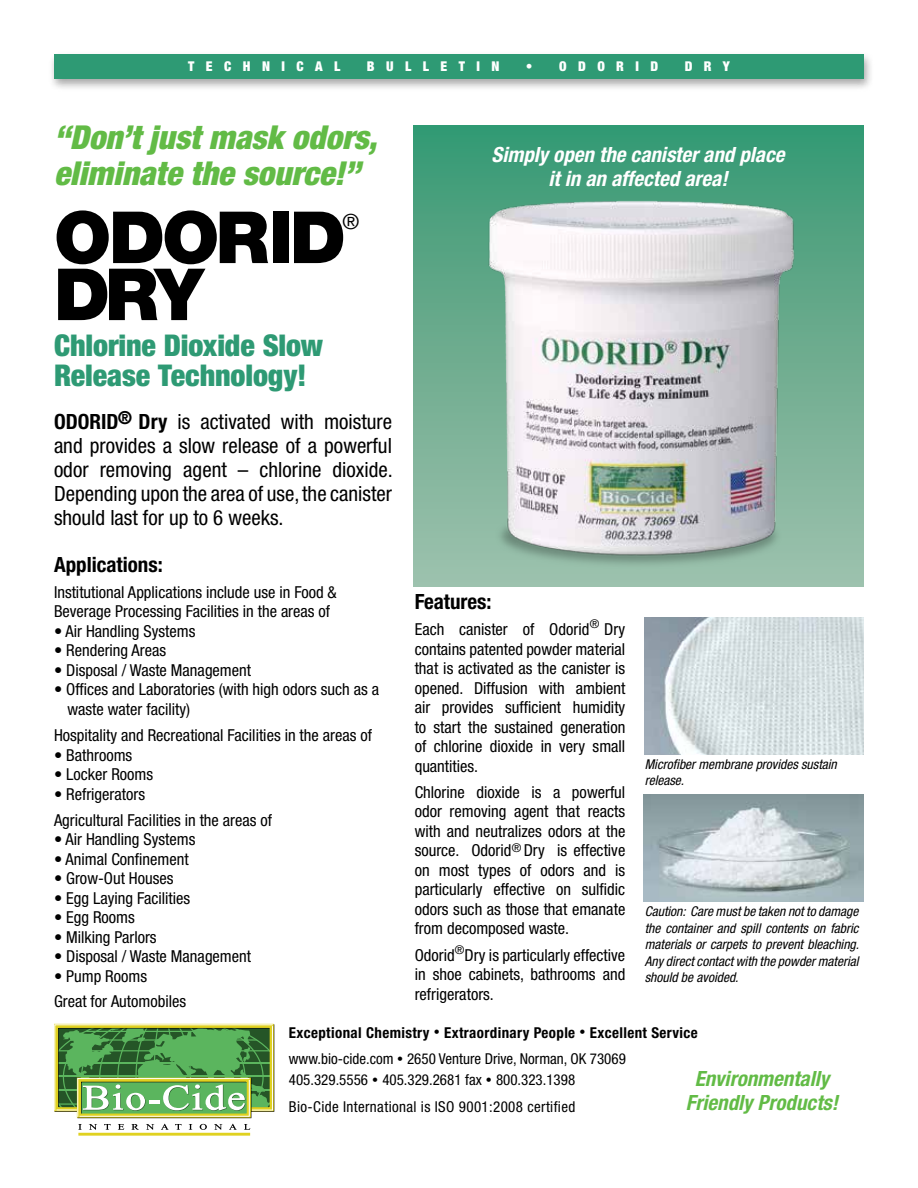
<style>
.page{position:relative;width:918px;height:1188px;background:#fff}
.page>*{position:absolute;margin:0;border:0;box-sizing:border-box;transform-origin:0 0}
.t1{font:900 72px "Helvetica Neue LT Std";letter-spacing:-.04em;color:#000}
.t2{font:italic 900 condensed 33px/36px "Helvetica Neue LT Std";color:#62bb46}
.t3{font:900 condensed 30px/30px "Helvetica Neue LT Std";letter-spacing:-.005em;color:#2e9a74}
.t4{font:condensed 21px/24px "Helvetica Neue LT Std";color:#000;text-align:justify}
.t5{font:italic 700 condensed 21px/24px "Helvetica Neue LT Std";color:#fff;text-align:center}
.t6{font:italic 700 condensed 21px/24px "Helvetica Neue LT Std";color:#62bb46;text-align:center}
.t7{font:700 condensed 21px "Helvetica Neue LT Std";color:#000}
.t8{font:21px "Helvetica Neue LT Std";color:#000}
.t9{font:700 condensed 18px "Helvetica Neue LT Std";color:#000}
.t10{font:condensed 16.5px/19.5px "Helvetica Neue LT Std";color:#000}
.t11{font:700 condensed 15px/26.7px "Helvetica Neue LT Std";letter-spacing:.025em;color:#000}
.t12{font:condensed 15px/26.2px "Helvetica Neue LT Std";letter-spacing:.025em;color:#000}
.t13{font:italic condensed 13.5px/16.5px "Helvetica Neue LT Std";color:#000;text-align:justify}
.t14{font:900 condensed 13.5px "Helvetica Neue LT Std";letter-spacing:.85em;color:#fff}
.t15{font:12px "Helvetica Neue LT Std";color:#000}
.s1{font-weight:700}
.s2{font-size:12px}
.s3{font-weight:400}
.s4{font-weight:700;font-size:12px}
</style>
<div class="page">
<img style="left:414px;top:132px;width:450px;height:454px">
<div style="left:48px;top:51px;width:827px;height:41px;background:#000;opacity:.35"></div>
<div style="left:54px;top:54px;width:810px;height:25px;background:#2e9a74"></div>
<img style="left:644px;top:795px;width:220px;height:106px">
<img style="left:645px;top:617px;width:219px;height:137px">
<hr style="left:78px;top:1133px;width:172px;height:3px;background:#e0d120">
<svg style="left:78px;top:1124px;width:4px;height:6px"></svg>
<svg style="left:89px;top:1124px;width:8px;height:6px"></svg>
<svg style="left:104px;top:1124px;width:7px;height:6px"></svg>
<svg style="left:118px;top:1124px;width:6px;height:6px"></svg>
<svg style="left:132px;top:1124px;width:7px;height:6px"></svg>
<svg style="left:146px;top:1124px;width:8px;height:6px"></svg>
<svg style="left:161px;top:1124px;width:8px;height:6px"></svg>
<svg style="left:175px;top:1124px;width:7px;height:6px"></svg>
<svg style="left:189px;top:1124px;width:3px;height:6px"></svg>
<svg style="left:200px;top:1124px;width:7px;height:6px"></svg>
<svg style="left:214px;top:1124px;width:8px;height:6px"></svg>
<svg style="left:229px;top:1124px;width:8px;height:6px"></svg>
<svg style="left:244px;top:1124px;width:6px;height:6px"></svg>
<svg style="left:54px;top:1024px;width:219px;height:94px;background:#6fa75a"></svg>
<p class="t14" style="left:188px;top:58px;width:154px">TECHNICAL</p>
<p class="t14" style="left:367px;top:58px;width:134px">BULLETIN</p>
<p class="t14" style="left:526px;top:58px;width:134px">• ODORID</p>
<p class="t14" style="left:685px;top:58px;width:47px">DRY</p>
<h2 class="t2" style="left:54px;top:119px;width:325px">“Don’t just mask odors, eliminate the source!”</h2>
<h1 class="t1" style="left:54px;top:194px;width:293px">ODORID</h1>
<p class="t8" style="left:342px;top:209px;width:18px">®</p>
<h1 class="t1" style="left:54px;top:251px;width:151px">DRY</h1>
<h3 class="t3" style="left:54px;top:330px;width:271px">Chlorine Dioxide Slow<br>Release Technology!</h3>
<p class="t9" style="left:118px;top:407px;width:16px">®</p>
<p class="t4" style="left:54px;top:410px;width:340px"><span class="s1">ODORID Dry</span> is activated with moisture and provides a slow release of a powerful odor removing agent – chlorine dioxide.<br>Depending upon the area of use, the canister should last for up to 6 weeks.</p>
<p class="t7" style="left:54px;top:551px;width:110px">Applications:</p>
<p class="t10" style="left:54px;top:582px;width:284px">Institutional Applications include use in Food &amp;<br>Beverage Processing Facilities in the areas of</p>
<p class="t10" style="left:54px;top:621px;width:143px">• Air Handling Systems</p>
<p class="t10" style="left:54px;top:641px;width:114px">• Rendering Areas</p>
<p class="t10" style="left:54px;top:660px;width:199px">• Disposal / Waste Management</p>
<p class="t10" style="left:67px;top:680px;width:313px;text-indent:-13px">• Offices and Laboratories (with high odors such as a waste water facility)</p>
<p class="t10" style="left:54px;top:725px;width:319px">Hospitality and Recreational Facilities in the areas of</p>
<p class="t10" style="left:54px;top:745px;width:80px">• Bathrooms</p>
<p class="t10" style="left:54px;top:764px;width:101px">• Locker Rooms</p>
<p class="t10" style="left:54px;top:781px;width:220px;line-height:26.2px">• Refrigerators<br>Agricultural Facilities in the areas of</p>
<p class="t10" style="left:54px;top:830px;width:143px">• Air Handling Systems</p>
<p class="t10" style="left:54px;top:849px;width:136px">• Animal Confinement</p>
<p class="t10" style="left:54px;top:869px;width:121px">• Grow-Out Houses</p>
<p class="t10" style="left:54px;top:888px;width:138px">• Egg Laying Facilities</p>
<p class="t10" style="left:54px;top:908px;width:82px">• Egg Rooms</p>
<p class="t10" style="left:54px;top:927px;width:104px">• Milking Parlors</p>
<p class="t10" style="left:54px;top:947px;width:199px">• Disposal / Waste Management</p>
<p class="t10" style="left:54px;top:963px;width:134px;line-height:25.5px">• Pump Rooms<br>Great for Automobiles</p>
<p class="t5" style="left:492px;top:143px;width:294px">Simply open the canister and place it in an affected area!</p>
<p class="t7" style="left:415px;top:589px;width:78px">Features:</p>
<p class="t10" style="left:415px;top:619px;width:212px;text-align:justify">Each canister of Odorid Dry contains patented powder material that is activated as the canister is opened. Diffusion with ambient air provides sufficient humidity to start the sustained generation of chlorine dioxide in very small quantities.</p>
<p class="t10" style="left:415px;top:782px;width:212px;text-align:justify">Chlorine dioxide is a powerful odor removing agent that reacts with and neutralizes odors at the source. Odorid Dry is effective on most types of odors and is particularly effective on sulfidic odors such as those that emanate from decomposed waste.</p>
<p class="t10" style="left:415px;top:945px;width:212px;text-align:justify">Odorid Dry is particularly effective in shoe cabinets, bathrooms and refrigerators.</p>
<p class="t15" style="left:590px;top:617px;width:11px">®</p>
<p class="t15" style="left:512px;top:840px;width:11px">®</p>
<p class="t15" style="left:455px;top:942px;width:11px">®</p>
<p class="t13" style="left:645px;top:756px;width:194px">Microfiber membrane provides sustain release.</p>
<p class="t13" style="left:645px;top:903px;width:216px">Caution: Care must be taken not to damage the container and spill contents on fabric materials or carpets to prevent bleaching.<br>Any direct contact with the powder material should be avoided.</p>
<p class="t11" style="left:289px;top:1019px;width:410px">Exceptional Chemistry <span class="s2">•</span> Extraordinary People <span class="s2">•</span> Excellent Service <span class="s3">www.bio-cide.com</span> <span class="s2">•</span> <span class="s3">2650 Venture Drive, Norman, OK 73069</span></p>
<p class="t12" style="left:289px;top:1067px;width:288px">405.329.5556 <span class="s4">•</span> 405.329.2681 fax <span class="s4">•</span> 800.323.1398<br>Bio-Cide International is ISO 9001:2008 certified</p>
<p class="t6" style="left:686px;top:1067px;width:154px">Environmentally<br>Friendly Products!</p>
</div>
